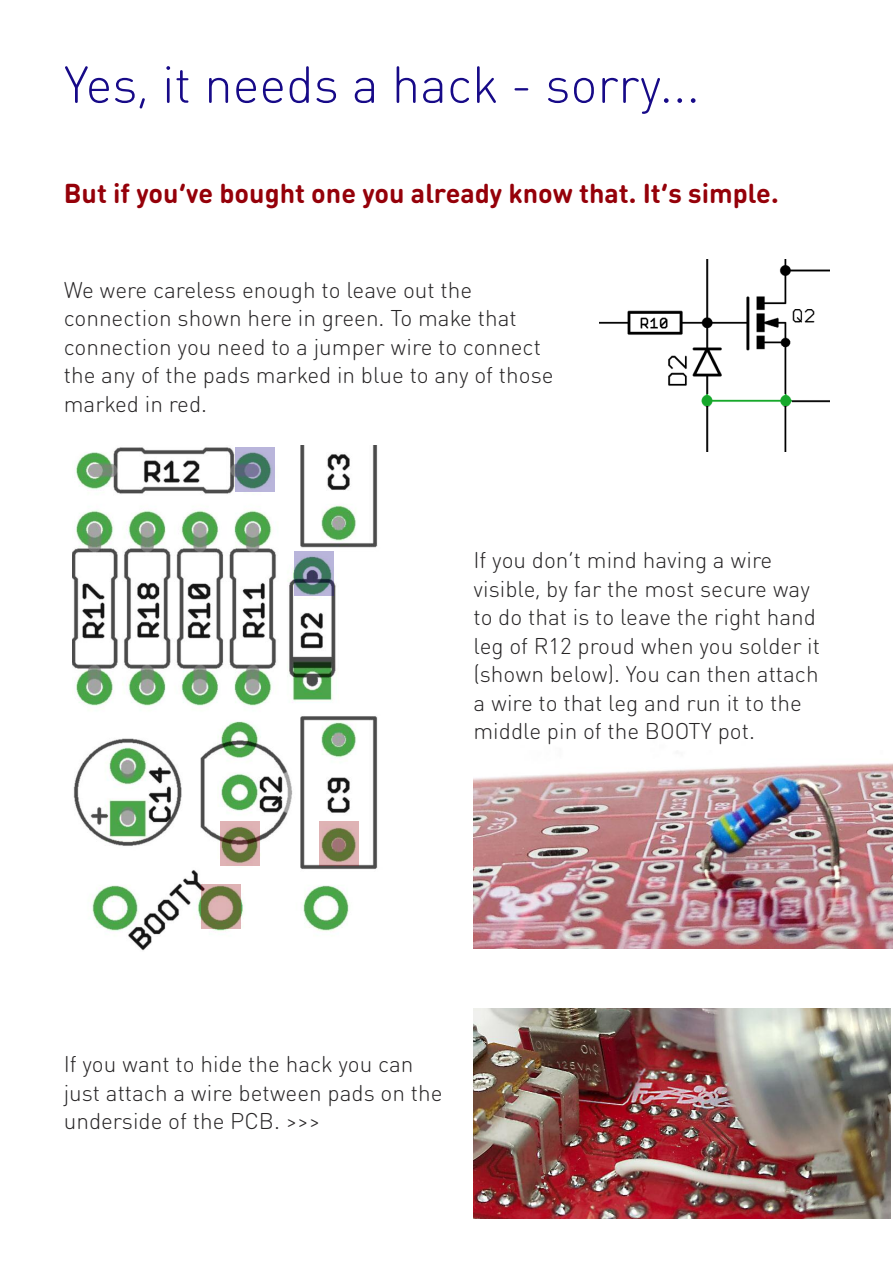
<style>
.page{position:relative;width:893px;height:1263px;background:#fff}
.page>*{position:absolute;margin:0;border:0;box-sizing:border-box;transform-origin:0 0}
.t1{font:300 51px "DIN Round Pro";color:#170a88}
.t2{font:700 27px "DIN Round Pro";color:#950009}
.t3{font:300 22.5px/28.5px "DIN Round Pro";color:#272526}
</style>
<div class="page">
<img style="left:600px;top:260px;width:229px;height:191px">
<img style="left:702px;top:395px;width:89px;height:11px">
<img style="left:473px;top:763px;width:420px;height:185px">
<img style="left:473px;top:1008px;width:418px;height:210px">
<img style="left:72px;top:446px;width:306px;height:505px">
<div style="left:235px;top:447px;width:40px;height:44px;background:#170a88;opacity:.3"></div>
<div style="left:294px;top:551px;width:40px;height:44px;background:#170a88;opacity:.3"></div>
<div style="left:319px;top:821px;width:40px;height:44px;background:#950009;opacity:.3"></div>
<div style="left:220px;top:821px;width:40px;height:44px;background:#950009;opacity:.3"></div>
<div style="left:201px;top:884px;width:40px;height:44px;background:#950009;opacity:.3"></div>
<h1 class="t1" style="left:64px;top:55px;width:638px">Yes, it needs a hack - sorry...</h1>
<p class="t2" style="left:64px;top:177px;width:716px">But if you’ve bought one you already know that. It’s simple.</p>
<p class="t3" style="left:64px;top:276px;width:491px">We were careless enough to leave out the connection shown here in green. To make that connection you need to a jumper wire to connect the any of the pads marked in blue to any of those marked in red.</p>
<p class="t3" style="left:473px;top:546px;width:348px">If you don’t mind having a wire visible, by far the most secure way to do that is to leave the right hand leg of R12 proud when you solder it (shown below). You can then attach a wire to that leg and run it to the middle pin of the BOOTY pot.</p>
<p class="t3" style="left:64px;top:1050px;width:380px">If you want to hide the hack you can just attach a wire between pads on the underside of the PCB. &gt;&gt;&gt;</p>
</div>
